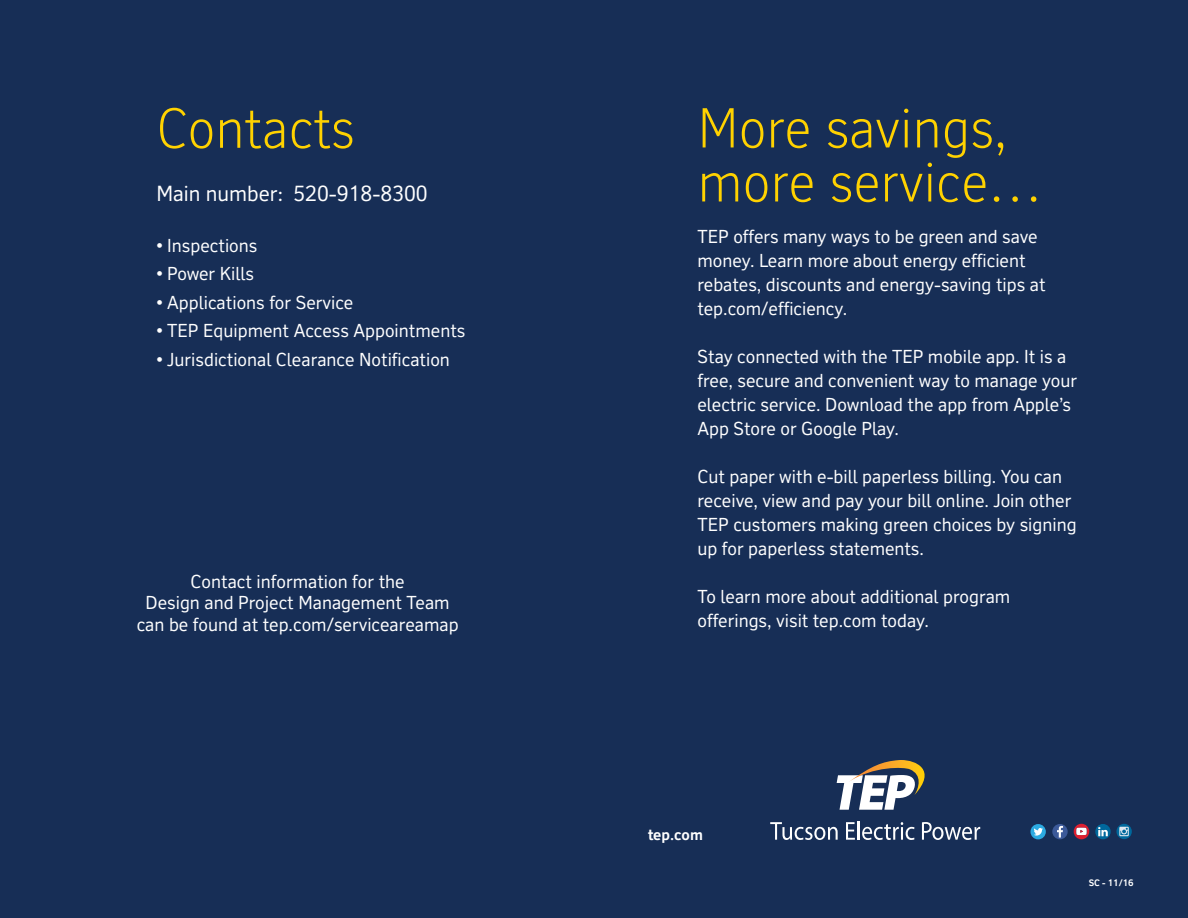
<style>
.page{position:relative;width:1188px;height:918px;background:#fff}
.page>*{position:absolute;margin:0;border:0;box-sizing:border-box;transform-origin:0 0}
.t1{font:300 54px/54px "RT Vickerman";color:#ffd200}
.t2{font:21px "RT Vickerman";color:#fff}
.t3{font:18px/24px "RT Vickerman";color:#fff}
.t4{font:700 15px "RT Vickerman";color:#fff}
.t5{font:700 9px "RT Vickerman";color:#fff}
</style>
<div class="page">
<div style="left:0;top:0;width:594px;height:918px;background:#172e56"></div>
<div style="left:580px;top:0;width:608px;height:918px;background:#172e56"></div>
<svg style="left:837px;top:760px;width:88px;height:50px"></svg>
<svg style="left:770px;top:822px;width:68px;height:18px"></svg>
<svg style="left:846px;top:822px;width:9px;height:18px"></svg>
<hr style="left:857px;top:821px;width:3px;height:19px;background:#fff">
<svg style="left:862px;top:822px;width:53px;height:18px"></svg>
<svg style="left:922px;top:822px;width:58px;height:18px"></svg>
<svg style="left:1095px;top:824px;width:16px;height:15px"></svg>
<svg style="left:1098px;top:827px;width:10px;height:9px"></svg>
<div style="left:1030px;top:824px;width:16px;height:15px;background:#2caae1;border-radius:50%"></div>
<svg style="left:1034px;top:828px;width:9px;height:8px"></svg>
<div style="left:1052px;top:824px;width:16px;height:15px;background:#3c5a99;border-radius:50%"></div>
<svg style="left:1057px;top:826px;width:6px;height:12px"></svg>
<svg style="left:1074px;top:824px;width:15px;height:15px"></svg>
<svg style="left:1116px;top:824px;width:16px;height:15px"></svg>
<svg style="left:1119px;top:827px;width:10px;height:9px"></svg>
<h1 class="t1" style="left:156px;top:101px;width:200px">Contacts</h1>
<p class="t2" style="left:156px;top:181px;width:273px">Main number: 520-918-8300</p>
<p class="t3" style="left:156px;top:233px;width:103px">• Inspections</p>
<p class="t3" style="left:156px;top:261px;width:99px">• Power Kills</p>
<p class="t3" style="left:156px;top:290px;width:199px">• Applications for Service</p>
<p class="t3" style="left:156px;top:318px;width:310px">• TEP Equipment Access Appointments</p>
<p class="t3" style="left:156px;top:347px;width:295px">• Jurisdictional Clearance Notification</p>
<p class="t3" style="left:137px;top:570px;width:323px;line-height:21.6px;text-align:center">Contact information for the<br>Design and Project Management Team can be found at tep.com/serviceareamap</p>
<h1 class="t1" style="left:698px;top:101px;width:346px">More savings, more service…</h1>
<p class="t3" style="left:698px;top:225px;width:350px">TEP offers many ways to be green and save money. Learn more about energy efficient rebates, discounts and energy-saving tips at tep.com/efficiency.</p>
<p class="t3" style="left:698px;top:345px;width:381px">Stay connected with the TEP mobile app. It is a free, secure and convenient way to manage your electric service. Download the app from Apple’s App Store or Google Play.</p>
<p class="t3" style="left:698px;top:465px;width:381px">Cut paper with e-bill paperless billing. You can receive, view and pay your bill online. Join other TEP customers making green choices by signing up for paperless statements.</p>
<p class="t3" style="left:698px;top:585px;width:314px">To learn more about additional program offerings, visit tep.com today.</p>
<p class="t4" style="left:648px;top:825px;width:56px">tep.com</p>
<p class="t5" style="left:1089px;top:877px;width:46px">SC - 11/16</p>
</div>
